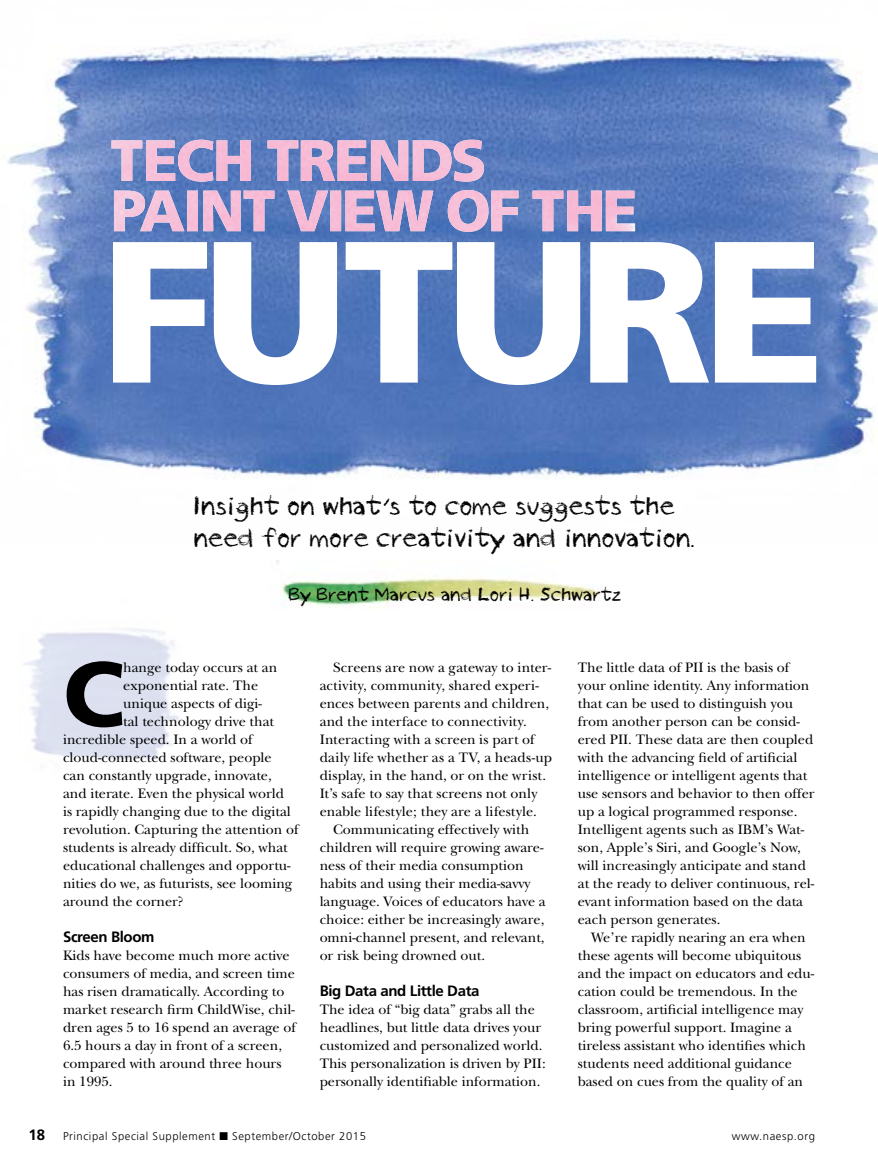
<style>
.page{position:relative;width:878px;height:1175px;background:#fff}
.page>*{position:absolute;margin:0;border:0;box-sizing:border-box;transform-origin:0 0}
.t1{font:900 201.15px "Frutiger";letter-spacing:-.05em;color:#fff}
.t2{font:900 91.65px "Frutiger";color:#000}
.t3{font:27px/32.4px "pastel";letter-spacing:-.025em;color:#000}
.t4{font:19.5px "pastel";letter-spacing:-.025em;color:#000}
.t5{font:700 15px "Frutiger";letter-spacing:-.025em;color:#000}
.t6{font:14.25px/18px "New Baskerville";color:#000}
.t7{font:300 11.25px "Frutiger";letter-spacing:.05em;color:#000}
.s1{font-weight:700;font-size:15px}
</style>
<div class="page">
<img style="left:24px;top:628px;width:155px;height:131px">
<img style="left:7px;top:38px;width:871px;height:463px">
<svg style="left:383px;top:498px;width:6px;height:8px"></svg>
<img style="left:276px;top:560px;width:324px;height:48px">
<img style="left:114px;top:190px;width:521px;height:42px">
<img style="left:111px;top:140px;width:373px;height:42px">
<p class="t1" style="left:101px;top:191px;width:726px">FUTURE</p>
<p class="t3" style="left:193px;top:492px;width:504px">Insight on what s to come suggests the need for more creativity and innovation.</p>
<p class="t4" style="left:288px;top:585px;width:334px">By Brent Marcus and Lori H. Schwartz</p>
<p class="t2" style="left:63px;top:639px;width:63px">C</p>
<p class="t6" style="left:123px;top:658px;width:155px">hange today occurs at an</p>
<p class="t6" style="left:123px;top:676px;width:136px">exponential rate. The</p>
<p class="t6" style="left:123px;top:694px;width:140px">unique aspects of digi-</p>
<p class="t6" style="left:123px;top:712px;width:152px">tal technology drive that</p>
<p class="t6" style="left:63px;top:730px;width:191px">incredible speed. In a world of</p>
<p class="t6" style="left:63px;top:748px;width:210px">cloud-connected software, people</p>
<p class="t6" style="left:63px;top:766px;width:210px">can constantly upgrade, innovate,</p>
<p class="t6" style="left:63px;top:784px;width:222px">and iterate. Even the physical world</p>
<p class="t6" style="left:63px;top:802px;width:229px">is rapidly changing due to the digital</p>
<p class="t6" style="left:63px;top:820px;width:237px">revolution. Capturing the attention of</p>
<p class="t6" style="left:63px;top:838px;width:226px">students is already difficult. So, what</p>
<p class="t6" style="left:63px;top:856px;width:229px">educational challenges and opportu-</p>
<p class="t6" style="left:63px;top:874px;width:231px">nities do we, as futurists, see looming</p>
<p class="t6" style="left:63px;top:892px;width:122px">around the corner?</p>
<p class="t5" style="left:63px;top:928px;width:93px">Screen Bloom</p>
<p class="t6" style="left:63px;top:946px;width:234px">Kids have become much more active consumers of media, and screen time has risen dramatically. According to market research firm ChildWise, chil&shy;dren ages 5 to 16 spend an average of<br>6.5 hours a day in front of a screen, compared with around three hours in 1995.</p>
<p class="t6" style="left:333px;top:658px;width:219px">Screens are now a gateway to inter-</p>
<p class="t6" style="left:319px;top:676px;width:221px">activity, community, shared experi-</p>
<p class="t6" style="left:319px;top:694px;width:231px">ences between parents and children,</p>
<p class="t6" style="left:319px;top:712px;width:209px">and the interface to connectivity.</p>
<p class="t6" style="left:319px;top:730px;width:217px">Interacting with a screen is part of</p>
<p class="t6" style="left:319px;top:748px;width:234px">daily life whether as a TV, a heads-up</p>
<p class="t6" style="left:319px;top:766px;width:228px">display, in the hand, or on the wrist.</p>
<p class="t6" style="left:319px;top:784px;width:219px">It’s safe to say that screens not only</p>
<p class="t6" style="left:319px;top:802px;width:218px">enable lifestyle; they are a lifestyle.</p>
<p class="t6" style="left:333px;top:820px;width:198px">Communicating effectively with</p>
<p class="t6" style="left:319px;top:838px;width:225px">children will require growing aware-</p>
<p class="t6" style="left:319px;top:856px;width:205px">ness of their media consumption</p>
<p class="t6" style="left:319px;top:874px;width:212px">habits and using their media-savvy</p>
<p class="t6" style="left:319px;top:892px;width:228px">language. Voices of educators have a</p>
<p class="t6" style="left:319px;top:910px;width:226px">choice: either be increasingly aware,</p>
<p class="t6" style="left:319px;top:928px;width:226px">omni-channel present, and relevant,</p>
<p class="t6" style="left:319px;top:946px;width:167px">or risk being drowned out.</p>
<p class="t5" style="left:320px;top:982px;width:161px">Big Data and Little Data</p>
<p class="t6" style="left:320px;top:1000px;width:228px">The idea of “big data” grabs all the headlines, but little data drives your customized and personalized world.<br>This personalization is driven by PII: personally identifiable information.</p>
<p class="t6" style="left:577px;top:658px;width:213px">The little data of PII is the basis of</p>
<p class="t6" style="left:577px;top:676px;width:233px">your online identity. Any information</p>
<p class="t6" style="left:577px;top:694px;width:217px">that can be used to distinguish you</p>
<p class="t6" style="left:577px;top:712px;width:224px">from another person can be consid-</p>
<p class="t6" style="left:577px;top:730px;width:237px">ered PII. These data are then coupled</p>
<p class="t6" style="left:577px;top:748px;width:221px">with the advancing field of artificial</p>
<p class="t6" style="left:577px;top:766px;width:231px">intelligence or intelligent agents that</p>
<p class="t6" style="left:577px;top:784px;width:238px">use sensors and behavior to then offer</p>
<p class="t6" style="left:577px;top:802px;width:221px">up a logical programmed response.</p>
<p class="t6" style="left:577px;top:820px;width:228px">Intelligent agents such as IBM’s Wat-</p>
<p class="t6" style="left:577px;top:838px;width:224px">son, Apple’s Siri, and Google’s Now,</p>
<p class="t6" style="left:577px;top:856px;width:229px">will increasingly anticipate and stand</p>
<p class="t6" style="left:577px;top:874px;width:238px">at the ready to deliver continuous, rel-</p>
<p class="t6" style="left:577px;top:892px;width:227px">evant information based on the data</p>
<p class="t6" style="left:577px;top:910px;width:144px">each person generates.</p>
<p class="t6" style="left:591px;top:928px;width:216px">We’re rapidly nearing an era when</p>
<p class="t6" style="left:577px;top:946px;width:225px">these agents will become ubiquitous</p>
<p class="t6" style="left:577px;top:964px;width:238px">and the impact on educators and edu-</p>
<p class="t6" style="left:577px;top:982px;width:221px">cation could be tremendous. In the</p>
<p class="t6" style="left:577px;top:1000px;width:227px">classroom, artificial intelligence may</p>
<p class="t6" style="left:577px;top:1018px;width:216px">bring powerful support. Imagine a</p>
<p class="t6" style="left:577px;top:1036px;width:229px">tireless assistant who identifies which</p>
<p class="t6" style="left:577px;top:1054px;width:216px">students need additional guidance</p>
<p class="t6" style="left:577px;top:1072px;width:227px">based on cues from the quality of an</p>
<p class="t7" style="left:28px;top:1130px;width:339px"><span class="s1">18</span> Principal Special Supplement ■ September/October 2015</p>
<p class="t7" style="left:731px;top:1130px;width:85px">www.naesp.org</p>
</div>
